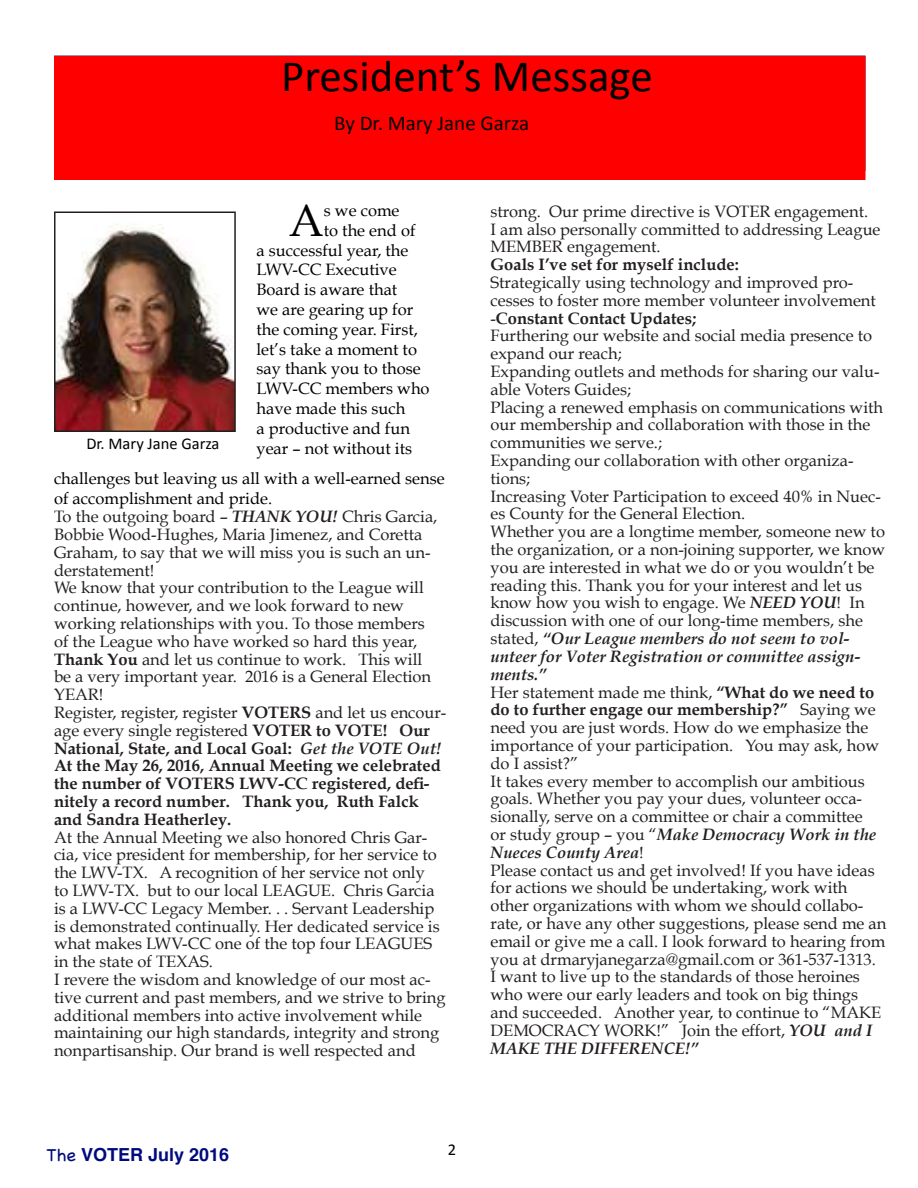
<style>
.page{position:relative;width:918px;height:1188px;background:#fff}
.page>*{position:absolute;margin:0;border:0;box-sizing:border-box;transform-origin:0 0}
.t1{font:45px "Calibri";color:#000}
.t2{font:44.85px "Book Antiqua";color:#000}
.t3{font:21px "Calibri";color:#000}
.t4{font:700 18px "Helvetica";color:#000a7e}
.t5{font:16.5px/17.9px "Book Antiqua";color:#231f20}
.t6{font:16.5px/19.8px "Book Antiqua";color:#000}
.t7{font:700 16.5px "Book Antiqua";color:#231f20}
.t8{font:16.5px "Calibri";color:#000}
.s1{font-weight:700;font-style:italic}
.s2{font-weight:700}
.s3{font-family:"Chalkboard";font-weight:400}
</style>
<div class="page">
<div style="left:55px;top:57px;width:810px;height:122px;background:#f00"></div>
<div style="left:54px;top:56px;width:812px;height:124px;border:2px solid #f00"></div>
<img style="left:57px;top:224px;width:176px;height:205px">
<div style="left:54px;top:212px;width:182px;height:220px;border:2px solid #231f20"></div>
<h1 class="t1" style="left:281px;top:48px;width:373px">President’s Message</h1>
<p class="t3" style="left:334px;top:109px;width:196px">By Dr. Mary Jane Garza</p>
<h2 class="t2" style="left:289px;top:193px;width:36px">A</h2>
<p class="t6" style="left:324px;top:201px;width:77px">s we come</p>
<p class="t6" style="left:324px;top:220px;width:93px">to the end of</p>
<p class="t6" style="left:256px;top:240px;width:153px">a successful year, the</p>
<p class="t6" style="left:256px;top:260px;width:142px">LWV-CC Executive</p>
<p class="t6" style="left:256px;top:280px;width:142px">Board is aware that</p>
<p class="t6" style="left:256px;top:300px;width:158px">we are gearing up for</p>
<p class="t6" style="left:256px;top:319px;width:163px">the coming year. First,</p>
<p class="t6" style="left:256px;top:339px;width:162px">let’s take a moment to</p>
<p class="t6" style="left:256px;top:359px;width:166px">say thank you to those</p>
<p class="t6" style="left:256px;top:379px;width:175px">LWV-CC members who</p>
<p class="t6" style="left:256px;top:399px;width:150px">have made this such</p>
<p class="t6" style="left:256px;top:418px;width:155px">a productive and fun</p>
<p class="t6" style="left:256px;top:438px;width:157px">year – not without its</p>
<p class="t6" style="left:54px;top:469px;width:392px">challenges but leaving us all with a well-earned sense of accomplishment and pride.</p>
<p class="t5" style="left:54px;top:508px;width:394px">To the outgoing board – <span class="s1">THANK YOU!</span> Chris Garcia, Bobbie Wood-Hughes, Maria Jimenez, and Coretta Graham, to say that we will miss you is such an un&shy;derstatement!<br>We know that your contribution to the League will continue, however, and we look forward to new working relationships with you. To those members<br>of the League who have worked so hard this year, <span class="s2">Thank You</span> and let us continue to work. This will<br>be a very important year. 2016 is a General Election YEAR!<br>Register, register, register <span class="s2">VOTERS</span> and let us encour&shy;age every single registered <span class="s2">VOTER to VOTE! Our National, State, and Local Goal:</span> <span class="s1">Get the VOTE Out!<br></span><span class="s2">At the May 26, 2016, Annual Meeting we celebrated the number of VOTERS LWV-CC registered, defi&shy;nitely a record number. Thank you, Ruth Falck and Sandra Heatherley.</span></p>
<p class="t5" style="left:54px;top:828px;width:393px">At the Annual Meeting we also honored Chris Gar&shy;cia, vice president for membership, for her service to the LWV-TX. A recognition of her service not only<br>to LWV-TX. but to our local LEAGUE. Chris Garcia is a LWV-CC Legacy Member. . . Servant Leadership is demonstrated continually. Her dedicated service is what makes LWV-CC one of the top four LEAGUES in the state of TEXAS.<br>I revere the wisdom and knowledge of our most ac&shy;tive current and past members, and we strive to bring additional members into active involvement while maintaining our high standards, integrity and strong nonpartisanship. Our brand is well respected and</p>
<p class="t8" style="left:86px;top:433px;width:135px">Dr. Mary Jane Garza</p>
<p class="t4" style="left:47px;top:1140px;width:184px"><span class="s3">The</span> VOTER July 2016</p>
<p class="t8" style="left:448px;top:1139px;width:10px">2</p>
<p class="t5" style="left:490px;top:202px;width:392px">strong. Our prime directive is VOTER engagement.<br>I am also personally committed to addressing League<br>MEMBER engagement.</p>
<p class="t7" style="left:490px;top:255px;width:250px">Goals I’ve set for myself include:</p>
<p class="t5" style="left:490px;top:273px;width:397px">Strategically using technology and improved pro&shy;cesses to foster more member volunteer involvement -<span class="s2">Constant Contact Updates;<br></span>Furthering our website and social media presence to expand our reach;<br>Expanding outlets and methods for sharing our valu&shy;able Voters Guides;<br>Placing a renewed emphasis on communications with our membership and collaboration with those in the communities we serve.;<br>Expanding our collaboration with other organiza&shy;tions;<br>Increasing Voter Participation to exceed 40% in Nuec&shy;es County for the General Election.<br>Whether you are a longtime member, someone new to the organization, or a non-joining supporter, we know you are interested in what we do or you wouldn’t be reading this. Thank you for your interest and let us know how you wish to engage. We <span class="s1">NEED YOU</span>! In discussion with one of our long-time members, she stated, <span class="s1">“Our League members do not seem to vol&shy;unteer for Voter Registration or committee assign&shy;ments.”<br></span>Her statement made me think, <span class="s2">“What do we need to do to further engage our membership?”</span> Saying we need you are just words. How do we emphasize the importance of your participation. You may ask, how do I assist?”<br>It takes every member to accomplish our ambitious goals. Whether you pay your dues, volunteer occa&shy;sionally, serve on a committee or chair a committee<br>or study group – you “<span class="s1">Make Democracy Work in the Nueces County Area</span>!<br>Please contact us and get involved! If you have ideas for actions we should be undertaking, work with other organizations with whom we should collabo&shy;rate, or have any other suggestions, please send me an email or give me a call. I look forward to hearing from you at drmaryjanegarza@gmail.com or 361-537-1313.<br>I want to live up to the standards of those heroines who were our early leaders and took on big things and succeeded. Another year, to continue to “MAKE DEMOCRACY WORK!” Join the effort, <span class="s1">YOU and I MAKE THE DIFFERENCE!”</span></p>
</div>
